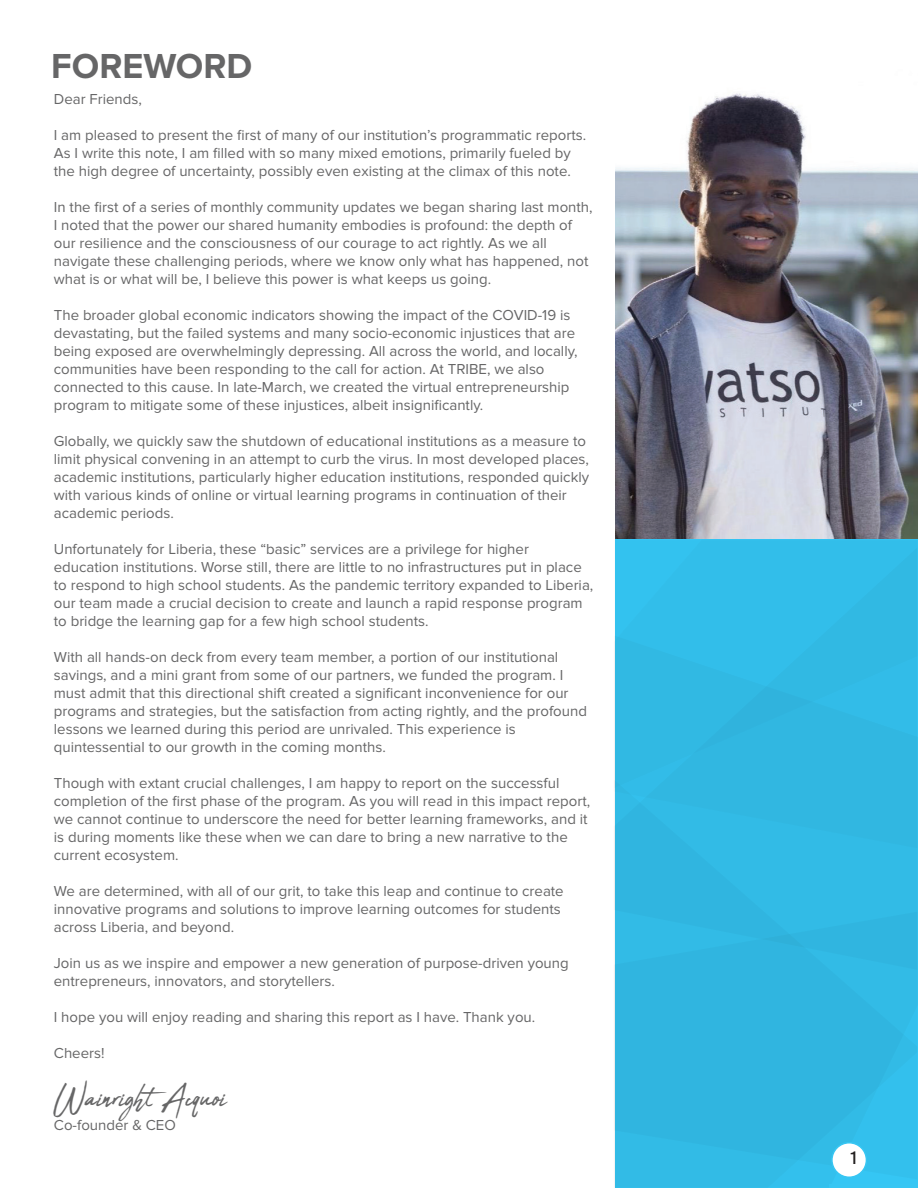
<style>
.page{position:relative;width:918px;height:1188px;background:#fff}
.page>*{position:absolute;margin:0;border:0;box-sizing:border-box;transform-origin:0 0}
.t1{font:42.3px "Abuget";color:#666667}
.t2{font:700 36px "Proxima Nova";color:#666667}
.t3{font:18px "Bebas Kai";color:#231f20}
.t4{font:15px/18px "Proxima Nova";color:#666667}
</style>
<div class="page">
<img style="left:615px;top:93px;width:303px;height:446px">
<div style="left:615px;top:539px;width:302px;height:8px;background:#32beea"></div>
<svg style="left:614px;top:635px;width:304px;height:553px;background:#30b7e2"></svg>
<div style="left:614px;top:547px;width:303px;height:423px;background:#31b9e3"></div>
<div style="left:832px;top:1143px;width:34px;height:34px;background:#fff;border-radius:50%"></div>
<div style="left:831px;top:1142px;width:36px;height:36px;border:2px solid #37c6f3;border-radius:50%"></div>
<hr style="left:830px;top:1185px;width:88px;height:3px;background:#37c6f3">
<h2 class="t2" style="left:51px;top:45px;width:203px">FOREWORD</h2>
<p class="t4" style="left:54px;top:91px;width:90px">Dear Friends,</p>
<p class="t4" style="left:54px;top:127px;width:534px">I am pleased to present the first of many of our institution’s programmatic reports.<br>As I write this note, I am filled with so many mixed emotions, primarily fueled by the high degree of uncertainty, possibly even existing at the climax of this note.</p>
<p class="t4" style="left:54px;top:199px;width:540px">In the first of a series of monthly community updates we began sharing last month, I noted that the power our shared humanity embodies is profound: the depth of our resilience and the consciousness of our courage to act rightly. As we all navigate these challenging periods, where we know only what has happened, not what is or what will be, I believe this power is what keeps us going.</p>
<p class="t4" style="left:54px;top:307px;width:525px">The broader global economic indicators showing the impact of the COVID-19 is devastating, but the failed systems and many socio-economic injustices that are being exposed are overwhelmingly depressing. All across the world, and locally, communities have been responding to the call for action. At TRIBE, we also connected to this cause. In late-March, we created the virtual entrepreneurship program to mitigate some of these injustices, albeit insignificantly.</p>
<p class="t4" style="left:54px;top:433px;width:537px">Globally, we quickly saw the shutdown of educational institutions as a measure to limit physical convening in an attempt to curb the virus. In most developed places, academic institutions, particularly higher education institutions, responded quickly with various kinds of online or virtual learning programs in continuation of their academic periods.</p>
<p class="t4" style="left:54px;top:541px;width:541px">Unfortunately for Liberia, these “basic” services are a privilege for higher education institutions. Worse still, there are little to no infrastructures put in place to respond to high school students. As the pandemic territory expanded to Liberia, our team made a crucial decision to create and launch a rapid response program to bridge the learning gap for a few high school students.</p>
<p class="t4" style="left:54px;top:649px;width:535px">With all hands-on deck from every team member, a portion of our institutional savings, and a mini grant from some of our partners, we funded the program. I must admit that this directional shift created a significant inconvenience for our programs and strategies, but the satisfaction from acting rightly, and the profound lessons we learned during this period are unrivaled. This experience is quintessential to our growth in the coming months.</p>
<p class="t4" style="left:54px;top:775px;width:538px">Though with extant crucial challenges, I am happy to report on the successful completion of the first phase of the program. As you will read in this impact report, we cannot continue to underscore the need for better learning frameworks, and it is during moments like these when we can dare to bring a new narrative to the current ecosystem.</p>
<p class="t4" style="left:54px;top:883px;width:511px">We are determined, with all of our grit, to take this leap and continue to create innovative programs and solutions to improve learning outcomes for students across Liberia, and beyond.</p>
<p class="t4" style="left:54px;top:955px;width:516px">Join us as we inspire and empower a new generation of purpose-driven young entrepreneurs, innovators, and storytellers.</p>
<p class="t4" style="left:54px;top:1009px;width:483px">I hope you will enjoy reading and sharing this report as I have. Thank you.</p>
<p class="t4" style="left:54px;top:1045px;width:52px">Cheers!</p>
<h1 class="t1" style="left:54px;top:1073px;width:174px">Wainright Acquoi</h1>
<p class="t4" style="left:54px;top:1117px;width:124px">Co-founder &amp; CEO</p>
<p class="t3" style="left:851px;top:1149px;width:8px">1</p>
</div>
